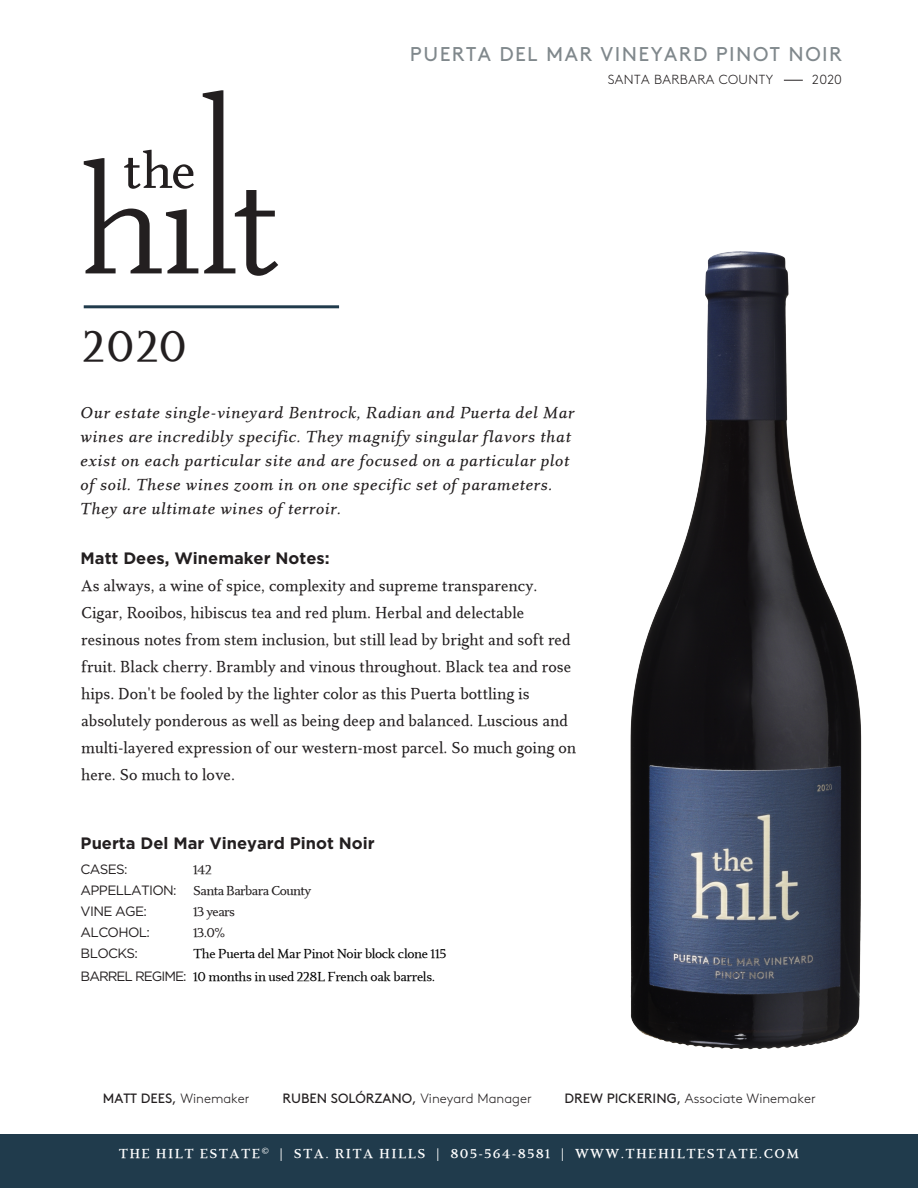
<style>
.page{position:relative;width:918px;height:1188px;background:#fff}
.page>*{position:absolute;margin:0;border:0;box-sizing:border-box;transform-origin:0 0}
.t1{font:45px "Eplica Medium TT";color:#231f20}
.t2{font:19.95px "Brown Std";letter-spacing:.075em;color:#80888c}
.t3{font:16.5px/27px "Eplica Medium TT";color:#231f20;scale:.96 1}
.t4{font:16.5px/24px "Eplica Medium Italic TT";letter-spacing:.025em;color:#231f20}
.t5{font:700 16.5px "Gotham";color:#231f20}
.t6{font:13.5px/23px "Eplica Medium TT";letter-spacing:-.03em;color:#000}
.t7{font:13.5px "Eplica Bold TT";letter-spacing:.1em;color:#fff}
.t8{font:13.5px "Brown Std";color:#231f20}
.t9{font:13.5px/21px "Eplica Medium TT";letter-spacing:-.05em;color:#231f20}
.t10{font:300 13.5px "Brown Std";color:#231f20}
.t11{font:13.5px "Gotham";letter-spacing:-.05em;color:#231f20}
.t12{font:13.5px/22.5px "Gotham";letter-spacing:-.075em;color:#231f20}
.t13{font:300 13.2px "Brown Std";letter-spacing:.03em;color:#231f20}
.s1{font-family:"Gotham"}
.s2{font-weight:300}
.s3{font-weight:400}
</style>
<div class="page">
<div style="left:1px;top:1134px;width:917px;height:54px;background:#203b4c"></div>
<hr style="left:84px;top:305px;width:255px;height:3px;background:#203b4c">
<svg style="left:84px;top:90px;width:194px;height:186px"></svg>
<img style="left:630px;top:251px;width:232px;height:799px">
<svg style="left:784px;top:80px;width:19px;height:1px"></svg>
<h1 class="t1" style="left:82px;top:321px;width:106px">2020</h1>
<p class="t2" style="left:410px;top:43px;width:434px">PUERTA DEL MAR VINEYARD PINOT NOIR</p>
<p class="t13" style="left:608px;top:72px;width:167px">SANTA BARBARA COUNTY</p>
<p class="t13" style="left:812px;top:72px;width:32px">2020</p>
<p class="t4" style="left:81px;top:401px;width:496px">Our estate single-vineyard Bentrock, Radian and Puerta del Mar wines are incredibly specific. They magnify singular flavors that exist on each particular site and are focused on a particular plot of soil. These wines zoom in on one specific set of parameters.<br>They are ultimate wines of terroir.</p>
<p class="t5" style="left:81px;top:549px;width:251px">Matt Dees, Winemaker Notes:</p>
<p class="t3" style="left:81px;top:573px;width:517px">As always, a wine of spice, complexity and supreme transparency.<br>Cigar, Rooibos, hibiscus tea and red plum. Herbal and delectable resinous notes from stem inclusion, but still lead by bright and soft red fruit. Black cherry. Brambly and vinous throughout. Black tea and rose hips. Don't be fooled by the lighter color as this Puerta bottling is absolutely ponderous as well as being deep and balanced. Luscious and multi-layered expression of our western-most parcel. So much going on here. So much to love.</p>
<p class="t5" style="left:81px;top:833px;width:296px">Puerta Del Mar Vineyard Pinot Noir</p>
<p class="t11" style="left:81px;top:862px;width:49px">CASES:</p>
<p class="t9" style="left:81px;top:860px;width:232px;text-indent:113px">142<br><span class="s1">APPELLATION:</span> Santa Barbara County</p>
<p class="t11" style="left:81px;top:904px;width:68px">VINE AGE:</p>
<p class="t9" style="left:193px;top:902px;width:43px">13 years</p>
<p class="t11" style="left:81px;top:925px;width:71px">ALCOHOL:</p>
<p class="t9" style="left:193px;top:923px;width:34px">13.0%</p>
<p class="t12" style="left:81px;top:942px;width:107px">BLOCKS:<br>BARREL REGIME:</p>
<p class="t6" style="left:193px;top:943px;width:255px">The Puerta del Mar Pinot Noir block clone 115<br>10 months in used 228L French oak barrels.</p>
<p class="t8" style="left:103px;top:1090px;width:148px">MATT DEES, <span class="s2">Winemaker</span></p>
<p class="t8" style="left:283px;top:1090px;width:251px">RUBEN SOLÓRZANO, <span class="s2">Vineyard Manager</span></p>
<p class="t10" style="left:565px;top:1091px;width:253px"><span class="s3">DREW PICKERING,</span> Associate Winemaker</p>
<p class="t7" style="left:119px;top:1146px;width:682px">TH± HILT ±STAT±<sup>©</sup> | STA. RITA HILLS | 805-564-8581 | WWW.TH±HILT±STAT±.COM</p>
</div>
